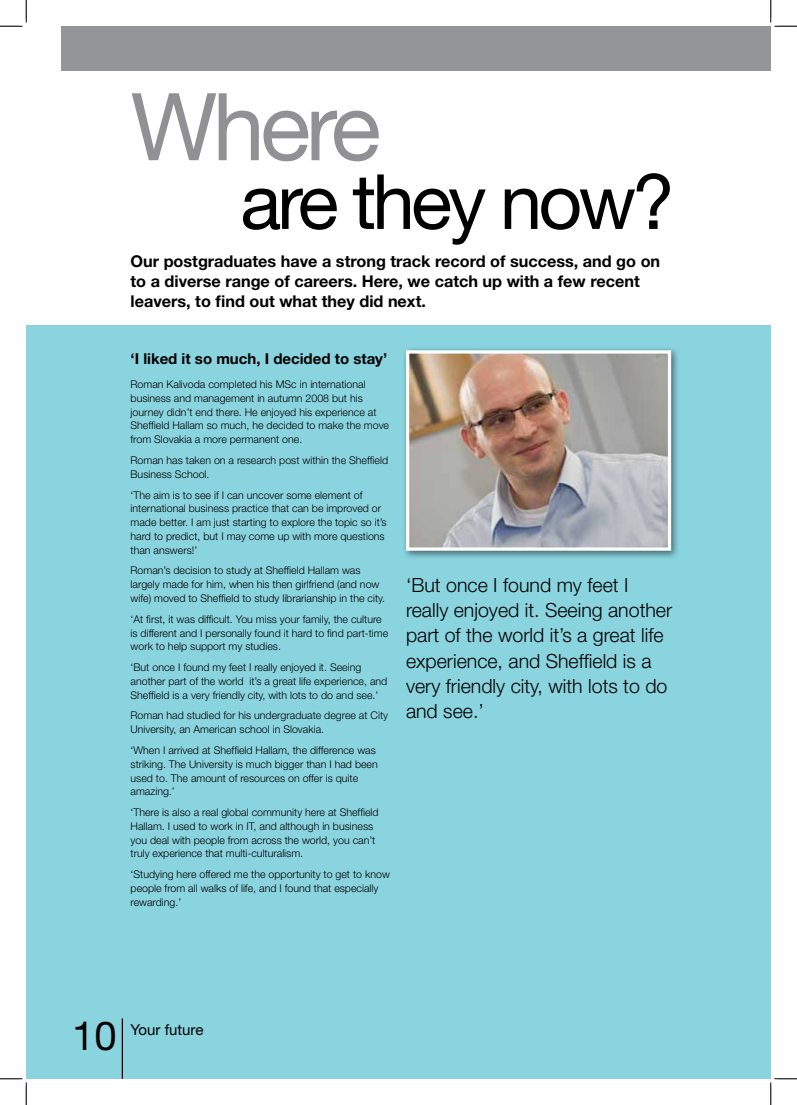
<style>
.page{position:relative;width:797px;height:1105px;background:#fff}
.page>*{position:absolute;margin:0;border:0;box-sizing:border-box;transform-origin:0 0}
.t1{font:93.75px "Helvetica Neue";letter-spacing:-.05em;color:#919195}
.t2{font:76.25px "Helvetica Neue";letter-spacing:-.05em;color:#000}
.t3{font:40px "Helvetica Neue";color:#000}
.t4{font:300 19.5px/25.2px "Helvetica Neue";color:#000}
.t5{font:700 16.25px/20px "Helvetica Neue";color:#000}
.t6{font:700 15px "Helvetica Neue";color:#000}
.t7{font:15px "Helvetica Neue";color:#000}
.t8{font:300 10.62px/13.8px "Helvetica Neue";color:#000}
</style>
<div class="page">
<div style="left:26px;top:326px;width:744px;height:753px;background:#8ad4df"></div>
<div style="left:62px;top:26px;width:708px;height:45px;background:#939598"></div>
<hr style="left:122px;top:1018px;width:1px;height:61px;background:#000">
<div style="left:401px;top:346px;width:279px;height:214px;background:#000;opacity:.5"></div>
<img style="left:410px;top:354px;width:257px;height:193px">
<div style="left:406px;top:350px;width:265px;height:201px;border:3px solid #fff"></div>
<svg style="left:0;top:0;width:27px;height:27px"></svg>
<svg style="left:0;top:1078px;width:27px;height:27px"></svg>
<svg style="left:770px;top:0;width:27px;height:27px"></svg>
<svg style="left:770px;top:1078px;width:27px;height:27px"></svg>
<h1 class="t1" style="left:131px;top:71px;width:252px">Where</h1>
<h2 class="t2" style="left:240px;top:156px;width:436px">are they now?</h2>
<h3 class="t5" style="left:131px;top:251px;width:531px">Our postgraduates have a strong track record of success, and go on to a diverse range of careers. Here, we catch up with a few recent leavers, to find out what they did next.</h3>
<h3 class="t6" style="left:131px;top:349px;width:258px">‘I liked it so much, I decided to stay’</h3>
<p class="t8" style="left:131px;top:377px;width:260px">Roman Kalivoda completed his MSc in international business and management in autumn 2008 but his journey didn’t end there. He enjoyed his experience at Sheffield Hallam so much, he decided to make the move from Slovakia a more permanent one.</p>
<p class="t8" style="left:131px;top:453px;width:259px">Roman has taken on a research post within the Sheffield<br>Business School.</p>
<p class="t8" style="left:131px;top:488px;width:258px">‘The aim is to see if I can uncover some element of international business practice that can be improved or made better. I am just starting to explore the topic so it’s hard to predict, but I may come up with more questions than answers!’</p>
<p class="t8" style="left:131px;top:564px;width:256px">Roman’s decision to study at Sheffield Hallam was largely made for him, when his then girlfriend (and now wife) moved to Sheffield to study librarianship in the city.</p>
<p class="t8" style="left:131px;top:612px;width:259px">‘At first, it was difficult. You miss your family, the culture is different and I personally found it hard to find part-time work to help support my studies.</p>
<p class="t8" style="left:131px;top:660px;width:258px">‘But once I found my feet I really enjoyed it. Seeing another part of the world it’s a great life experience, and<br>Sheffield is a very friendly city, with lots to do and see.’</p>
<p class="t8" style="left:131px;top:709px;width:259px">Roman had studied for his undergraduate degree at City<br>University, an American school in Slovakia.</p>
<p class="t8" style="left:131px;top:743px;width:249px">‘When I arrived at Sheffield Hallam, the difference was striking. The University is much bigger than I had been used to. The amount of resources on offer is quite amazing.’</p>
<p class="t8" style="left:131px;top:805px;width:250px">‘There is also a real global community here at Sheffield Hallam. I used to work in IT, and although in business you deal with people from across the world, you can’t truly experience that multi-culturalism.</p>
<p class="t8" style="left:131px;top:867px;width:261px">‘Studying here offered me the opportunity to get to know people from all walks of life, and I found that especially rewarding.’</p>
<h3 class="t4" style="left:406px;top:572px;width:268px">‘But once I found my feet I really enjoyed it. Seeing another part of the world it’s a great life experience, and Sheffield is a very friendly city, with lots to do and see.’</h3>
<h3 class="t3" style="left:72px;top:1012px;width:46px">10</h3>
<h3 class="t7" style="left:131px;top:1021px;width:74px">Your future</h3>
</div>
